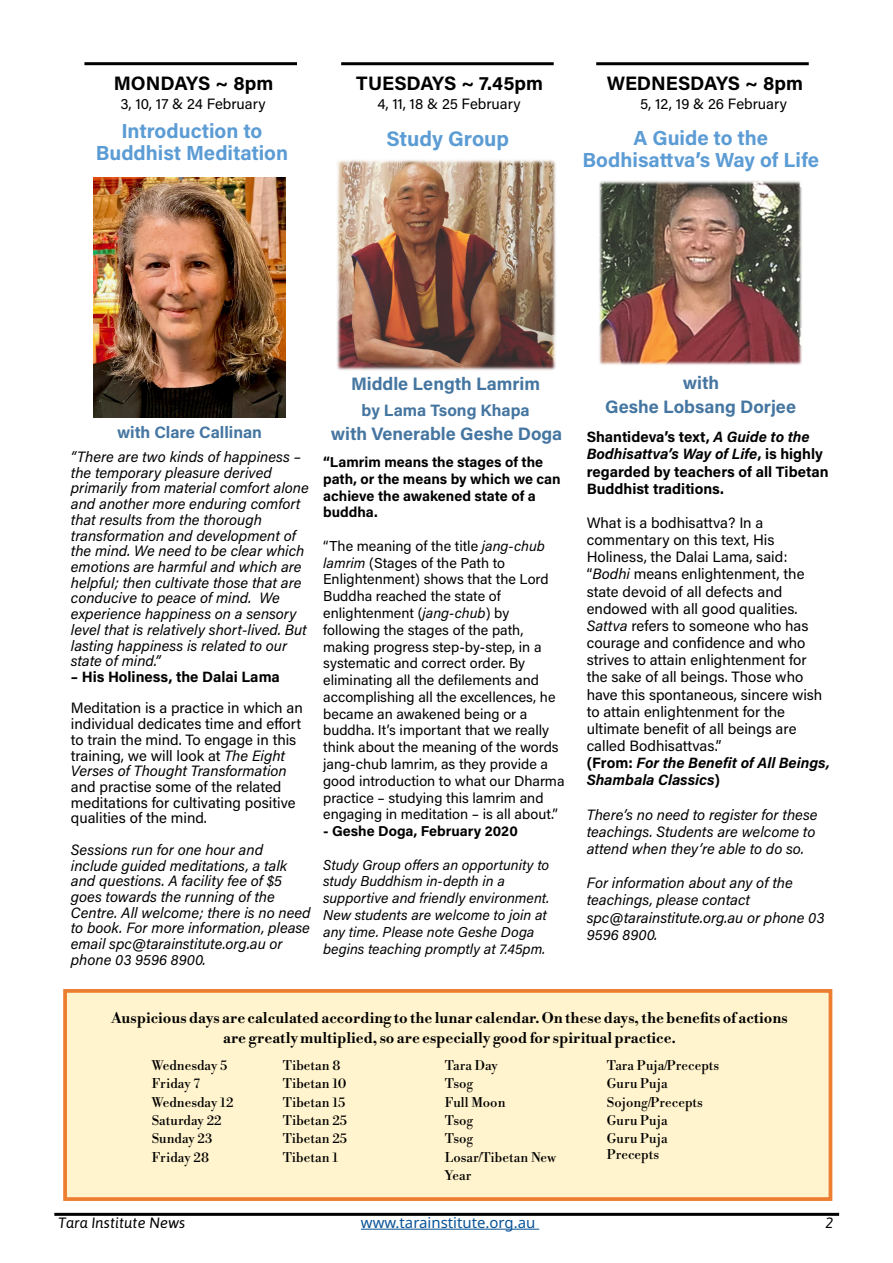
<style>
.page{position:relative;width:893px;height:1263px;background:#fff}
.page>*{position:absolute;margin:0;border:0;box-sizing:border-box;transform-origin:0 0}
.t1{font:700 21px "Acumin Pro";color:#5c9cd5}
.t2{font:700 20.4px/22.2px "Acumin Pro";color:#5c9cd5;text-align:center}
.t3{font:700 19.5px "Acumin Pro";color:#000}
.t4{font:700 18px/23.4px "Acumin Pro";color:#4576a1;text-align:center}
.t5{font:700 16.5px "Acumin Pro";color:#4576a1}
.t6{font:italic 15px/15.8px "Acumin Pro";color:#000}
.t7{font:15px/17.1px "Acumin Pro";color:#000}
.t8{font:700 15px/17.1px "Acumin Pro";color:#000}
.t9{font:15px "Noto Sans";color:#085396}
.t10{font:italic 15px "Asap";color:#000}
.t11{font:700 14.55px/20px "Libre Bodoni";color:#000;text-align:center}
.t12{font:14.4px/16.8px "Acumin Pro";color:#000}
.t13{font:italic 14.4px/16.8px "Acumin Pro";color:#000}
.t14{font:700 14.4px/16.8px "Acumin Pro";color:#000}
.t15{font:13.05px/18px "Libre Bodoni";color:#000}
.s1{font-style:italic}
.s2{font-weight:700}
.s3{font-weight:700;font-style:italic}
</style>
<div class="page">
<hr style="left:361px;top:1229px;width:178px;height:1px;background:#085396">
<hr style="left:54px;top:1213px;width:785px;height:3px;background:#000">
<div style="left:65px;top:991px;width:765px;height:208px;background:#fff4cd"></div>
<div style="left:63px;top:989px;width:769px;height:212px;border:4px solid #ed7d31"></div>
<hr style="left:84px;top:62px;width:213px;height:3px;background:#000">
<img style="left:94px;top:177px;width:191px;height:241px">
<hr style="left:341px;top:62px;width:213px;height:3px;background:#000">
<hr style="left:596px;top:62px;width:213px;height:3px;background:#000">
<img style="left:599px;top:181px;width:203px;height:184px">
<img style="left:337px;top:160px;width:219px;height:210px">
<h3 class="t3" style="left:114px;top:70px;width:161px">MONDAYS ~ 8pm</h3>
<p class="t7" style="left:120px;top:94px;width:147px">3, 10, 17 &amp; 24 February</p>
<h2 class="t2" style="left:96px;top:119px;width:194px">Introduction to<br>Buddhist Meditation</h2>
<h3 class="t3" style="left:356px;top:70px;width:188px">TUESDAYS ~ 7.45pm</h3>
<p class="t7" style="left:377px;top:94px;width:145px">4, 11, 18 &amp; 25 February</p>
<h1 class="t1" style="left:387px;top:124px;width:124px">Study Group</h1>
<h3 class="t3" style="left:607px;top:70px;width:198px">WEDNESDAYS ~ 8pm</h3>
<p class="t7" style="left:640px;top:94px;width:148px">5, 12, 19 &amp; 26 February</p>
<h2 class="t2" style="left:583px;top:126px;width:238px">A Guide to the<br>Bodhisattva’s Way of Life</h2>
<p class="t5" style="left:117px;top:420px;width:147px">with Clare Callinan</p>
<p class="t6" style="left:71px;top:448px;width:240px">“There are two kinds of happiness – the temporary pleasure derived primarily from material comfort alone and another more enduring comfort that results from the thorough transformation and development of the mind. We need to be clear which emotions are harmful and which are helpful; then cultivate those that are conducive to peace of mind. We experience happiness on a sensory level that is relatively short-lived. But lasting happiness is related to our state of mind.”</p>
<p class="t8" style="left:71px;top:667px;width:211px">– His Holiness, the Dalai Lama</p>
<p class="t7" style="left:71px;top:700px;width:234px;line-height:15.8px">Meditation is a practice in which an individual dedicates time and effort to train the mind. To engage in this training, we will look at <span class="s1">The Eight Verses of Thought Transformation</span></p>
<p class="t7" style="left:71px;top:778px;width:226px;line-height:15.8px">and practise some of the related meditations for cultivating positive qualities of the mind.</p>
<p class="t6" style="left:71px;top:841px;width:241px">Sessions run for one hour and include guided meditations, a talk and questions. A facility fee of $5 goes towards the running of the<br>Centre. All welcome; there is no need to book. For more information, please email spc@tarainstitute.org.au or phone 03 9596 8900.</p>
<p class="t4" style="left:351px;top:371px;width:191px">Middle Length Lamrim</p>
<p class="t5" style="left:361px;top:399px;width:170px">by Lama Tsong Khapa</p>
<p class="t4" style="left:331px;top:421px;width:233px">with Venerable Geshe Doga</p>
<p class="t14" style="left:323px;top:453px;width:239px">“Lamrim means the stages of the path, or the means by which we can achieve the awakened state of a buddha.</p>
<p class="t12" style="left:323px;top:537px;width:243px">“The meaning of the title <span class="s1">jang-chub lamrim</span> (Stages of the Path to Enlightenment) shows that the Lord Buddha reached the state of enlightenment (<span class="s1">jang-chub</span>) by following the stages of the path, making progress step-by-step, in a systematic and correct order. By eliminating all the defilements and accomplishing all the excellences, he became an awakened being or a buddha. It’s important that we really think about the meaning of the words jang-chub lamrim, as they provide a good introduction to what our Dharma practice – studying this lamrim and engaging in meditation – is all about.”</p>
<p class="t14" style="left:323px;top:822px;width:196px">- Geshe Doga, February 2020</p>
<p class="t13" style="left:323px;top:856px;width:228px">Study Group offers an opportunity to study Buddhism in-depth in a supportive and friendly environment.<br>New students are welcome to join at any time. Please note Geshe Doga begins teaching promptly at 7.45pm.</p>
<p class="t4" style="left:605px;top:371px;width:192px">with<br>Geshe Lobsang Dorjee</p>
<p class="t8" style="left:587px;top:428px;width:243px">Shantideva’s text, <span class="s1">A Guide to the<br>Bodhisattva’s Way of Life</span>, is highly regarded by teachers of all Tibetan<br>Buddhist traditions.</p>
<p class="t7" style="left:587px;top:514px;width:245px">What is a bodhisattva? In a commentary on this text, His<br>Holiness, the Dalai Lama, said: “<span class="s1">Bodhi</span> means enlightenment, the state devoid of all defects and endowed with all good qualities.<br><span class="s1">Sattva</span> refers to someone who has courage and confidence and who strives to attain enlightenment for the sake of all beings. Those who have this spontaneous, sincere wish to attain enlightenment for the ultimate benefit of all beings are called Bodhisattvas.”<br><span class="s2">(From:</span> <span class="s3">For the Benefit of All Beings,<br>Shambala Classics</span><span class="s2">)</span></p>
<p class="t6" style="left:587px;top:805px;width:232px;line-height:17.1px">There’s no need to register for these teachings. Students are welcome to attend when they’re able to do so.</p>
<p class="t6" style="left:587px;top:874px;width:239px;line-height:17.1px">For information about any of the teachings, please contact spc@tarainstitute.org.au or phone 03<br>9596 8900.</p>
<p class="t11" style="left:111px;top:1006px;width:678px">Auspicious days are calculated according to the lunar calendar. On these days, the benefits of actions are greatly multiplied, so are especially good for spiritual practice.</p>
<p class="t15" style="left:152px;top:1055px;width:77px">Wednesday 5</p>
<p class="t15" style="left:283px;top:1055px;width:59px">Tibetan 8</p>
<p class="t15" style="left:445px;top:1055px;width:55px">Tara Day</p>
<p class="t15" style="left:607px;top:1055px;width:114px">Tara Puja/Precepts</p>
<p class="t15" style="left:152px;top:1074px;width:50px">Friday 7</p>
<p class="t15" style="left:283px;top:1074px;width:65px">Tibetan 10</p>
<p class="t15" style="left:445px;top:1074px;width:30px">Tsog</p>
<p class="t15" style="left:607px;top:1074px;width:62px">Guru Puja</p>
<p class="t15" style="left:152px;top:1092px;width:83px">Wednesday 12</p>
<p class="t15" style="left:283px;top:1092px;width:64px">Tibetan 15</p>
<p class="t15" style="left:445px;top:1092px;width:62px">Full Moon</p>
<p class="t15" style="left:607px;top:1092px;width:98px">Sojong/Precepts</p>
<p class="t15" style="left:152px;top:1111px;width:71px">Saturday 22</p>
<p class="t15" style="left:283px;top:1111px;width:66px">Tibetan 25</p>
<p class="t15" style="left:445px;top:1111px;width:30px">Tsog</p>
<p class="t15" style="left:607px;top:1111px;width:62px">Guru Puja</p>
<p class="t15" style="left:283px;top:1129px;width:66px">Tibetan 25</p>
<p class="t15" style="left:445px;top:1129px;width:30px">Tsog</p>
<p class="t15" style="left:607px;top:1129px;width:62px">Guru Puja</p>
<p class="t15" style="left:152px;top:1147px;width:59px">Friday 28</p>
<p class="t15" style="left:283px;top:1147px;width:57px">Tibetan 1</p>
<p class="t15" style="left:445px;top:1147px;width:113px">Losar/Tibetan New<br>Year</p>
<p class="t15" style="left:607px;top:1145px;width:54px">Precepts</p>
<p class="t15" style="left:152px;top:1129px;width:62px">Sunday 23</p>
<p class="t10" style="left:58px;top:1212px;width:129px">Tara Institute News</p>
<p class="t9" style="left:361px;top:1212px;width:176px">www.tarainstitute.org.au</p>
<p class="t10" style="left:826px;top:1212px;width:9px">2</p>
</div>
